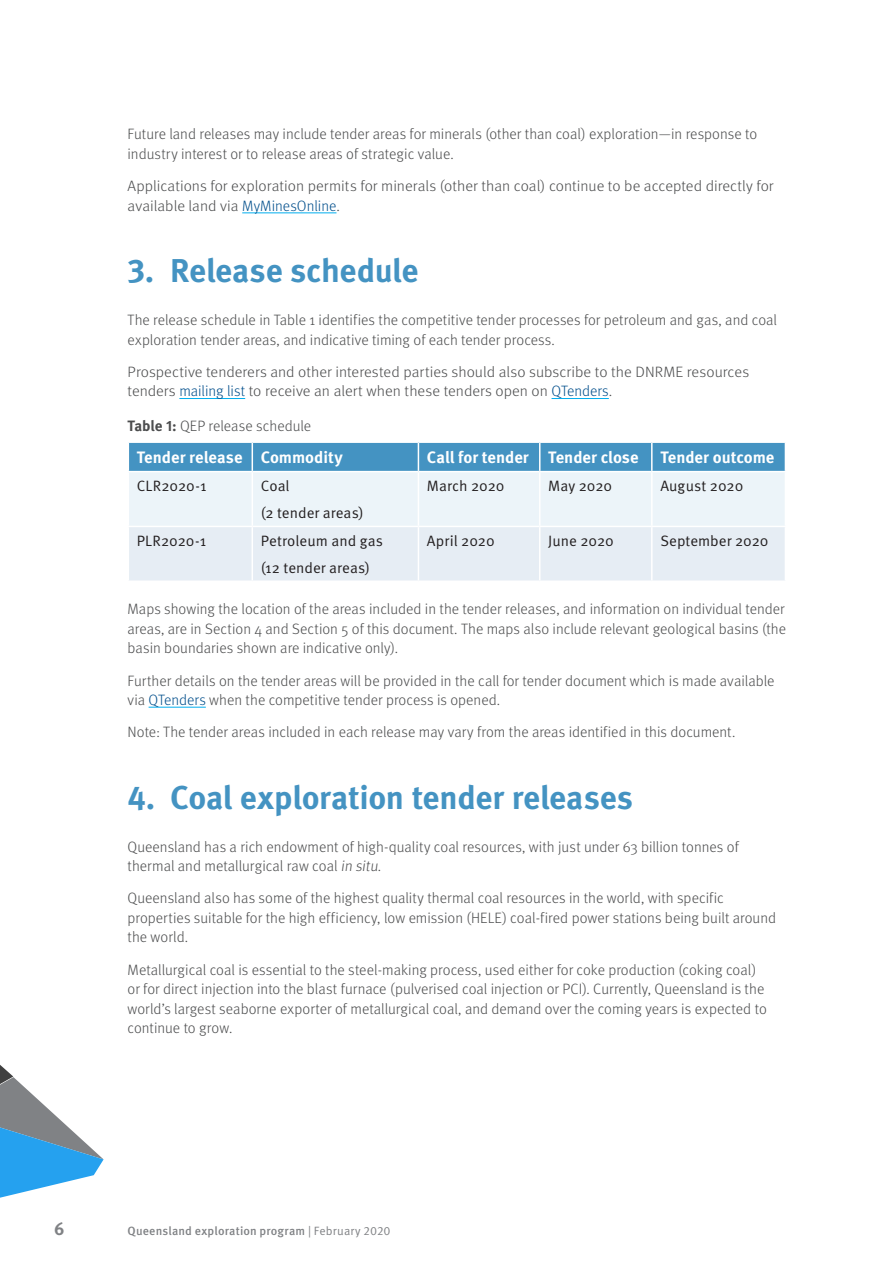
<style>
.page{position:relative;width:893px;height:1263px;background:#fff}
.page>*{position:absolute;margin:0;border:0;box-sizing:border-box;transform-origin:0 0}
.h01_num{font:700 33px "Meta OT";letter-spacing:-.01em;color:#4493c2}
.t1{font:700 18px "Meta OT";color:#808285}
.tableHead{font:700 16.5px "Meta OT";letter-spacing:-.005em;color:#fff}
.body{font:300 15px/19.5px "Meta";color:#4b4c4d}
.body-2{font:300 15px/19.5px "Meta";color:#4b4c4d;scale:1.05 1}
.t2{font:15px "Meta OT";color:#231f20}
.t3{font:500 12px "Meta OT";letter-spacing:.015em;color:#808285}
.s1{color:#004e8b}
.s2{font-family:"Meta OT";font-weight:700}
.s3{font-weight:400}
</style>
<div class="page">
<svg style="left:0;top:1065px;width:104px;height:133px"></svg>
<hr style="left:242px;top:213px;width:94px;height:1px;background:#00aeef">
<hr style="left:179px;top:398px;width:66px;height:1px;background:#00aeef">
<hr style="left:551px;top:398px;width:58px;height:1px;background:#00aeef">
<hr style="left:149px;top:707px;width:57px;height:1px;background:#00aeef">
<svg style="left:128px;top:442px;width:658px;height:138px;background:#c7ddeb"></svg>
<hr style="left:128px;top:471px;width:124px;height:1px;background:#fff">
<hr style="left:252px;top:471px;width:166px;height:1px;background:#fff">
<hr style="left:418px;top:471px;width:122px;height:1px;background:#fff">
<hr style="left:540px;top:471px;width:112px;height:1px;background:#fff">
<hr style="left:652px;top:471px;width:134px;height:1px;background:#fff">
<hr style="left:128px;top:472px;width:1px;height:54px;background:#fff">
<hr style="left:252px;top:472px;width:1px;height:54px;background:#fff">
<hr style="left:418px;top:472px;width:1px;height:54px;background:#fff">
<hr style="left:539px;top:472px;width:1px;height:54px;background:#fff">
<hr style="left:651px;top:472px;width:2px;height:54px;background:#fff">
<hr style="left:785px;top:472px;width:1px;height:54px;background:#fff">
<hr style="left:128px;top:526px;width:124px;height:1px;background:#fff">
<hr style="left:128px;top:527px;width:1px;height:53px;background:#fff">
<hr style="left:252px;top:526px;width:166px;height:1px;background:#fff">
<hr style="left:252px;top:527px;width:1px;height:53px;background:#fff">
<hr style="left:418px;top:526px;width:122px;height:1px;background:#fff">
<hr style="left:418px;top:527px;width:1px;height:53px;background:#fff">
<hr style="left:540px;top:526px;width:112px;height:1px;background:#fff">
<hr style="left:539px;top:527px;width:1px;height:53px;background:#fff">
<hr style="left:652px;top:526px;width:134px;height:1px;background:#fff">
<hr style="left:651px;top:527px;width:2px;height:53px;background:#fff">
<hr style="left:785px;top:527px;width:1px;height:53px;background:#fff">
<p class="body" style="left:128px;top:124px;width:631px">Future land releases may include tender areas for minerals (other than coal) exploration—in response to industry interest or to release areas of strategic value.</p>
<p class="body-2" style="left:128px;top:176px;width:617px">Applications for exploration permits for minerals (other than coal) continue to be accepted directly for available land via <span class="s1">MyMinesOnline</span>.</p>
<h2 class="h01_num" style="left:128px;top:250px;width:292px">3. Release schedule</h2>
<p class="body" style="left:128px;top:310px;width:651px">The release schedule in Table 1 identifies the competitive tender processes for petroleum and gas, and coal exploration tender areas, and indicative timing of each tender process.</p>
<p class="body-2" style="left:128px;top:362px;width:593px">Prospective tenderers and other interested parties should also subscribe to the DNRME resources tenders <span class="s1">mailing list</span> to receive an alert when these tenders open on <span class="s1">QTenders</span>.</p>
<p class="body" style="left:128px;top:416px;width:185px"><span class="s2">Table 1:</span> QEP release schedule</p>
<p class="tableHead" style="left:137px;top:447px;width:107px">Tender release</p>
<p class="tableHead" style="left:261px;top:447px;width:83px">Commodity</p>
<p class="tableHead" style="left:427px;top:447px;width:103px">Call for tender</p>
<p class="tableHead" style="left:548px;top:447px;width:92px">Tender close</p>
<p class="tableHead" style="left:660px;top:447px;width:116px">Tender outcome</p>
<p class="t2" style="left:137px;top:477px;width:71px">CLR2020-1</p>
<p class="t2" style="left:261px;top:477px;width:30px">Coal</p>
<p class="t2" style="left:261px;top:504px;width:104px">(2 tender areas)</p>
<p class="t2" style="left:427px;top:477px;width:79px">March 2020</p>
<p class="t2" style="left:548px;top:477px;width:65px">May 2020</p>
<p class="t2" style="left:660px;top:477px;width:85px">August 2020</p>
<p class="t2" style="left:137px;top:532px;width:71px">PLR2020-1</p>
<p class="t2" style="left:261px;top:532px;width:124px">Petroleum and gas</p>
<p class="t2" style="left:261px;top:558px;width:111px">(12 tender areas)</p>
<p class="t2" style="left:427px;top:532px;width:69px">April 2020</p>
<p class="t2" style="left:548px;top:532px;width:67px">June 2020</p>
<p class="t2" style="left:660px;top:532px;width:110px">September 2020</p>
<p class="body" style="left:128px;top:599px;width:660px;text-align:justify">Maps showing the location of the areas included in the tender releases, and information on individual tender areas, are in Section 4 and Section 5 of this document. The maps also include relevant geological basins (the basin boundaries shown are indicative only).</p>
<p class="body" style="left:128px;top:670px;width:648px">Further details on the tender areas will be provided in the call for tender document which is made available via <span class="s1">QTenders</span> when the competitive tender process is opened.</p>
<p class="body" style="left:128px;top:722px;width:609px">Note: The tender areas included in each release may vary from the areas identified in this document.</p>
<h2 class="h01_num" style="left:128px;top:776px;width:507px">4. Coal exploration tender releases</h2>
<p class="body" style="left:128px;top:837px;width:613px">Queensland has a rich endowment of high-quality coal resources, with just under 63 billion tonnes of thermal and metallurgical raw coal in situ.</p>
<p class="body" style="left:128px;top:888px;width:650px">Queensland also has some of the highest quality thermal coal resources in the world, with specific properties suitable for the high efficiency, low emission (HELE) coal-fired power stations being built around the world.</p>
<p class="body" style="left:128px;top:960px;width:641px">Metallurgical coal is essential to the steel-making process, used either for coke production (coking coal) or for direct injection into the blast furnace (pulverised coal injection or PCI). Currently, Queensland is the world’s largest seaborne exporter of metallurgical coal, and demand over the coming years is expected to continue to grow.</p>
<p class="t1" style="left:54px;top:1217px;width:12px">6</p>
<p class="t3" style="left:128px;top:1224px;width:265px">Queensland exploration program <span class="s3">| February 2020</span></p>
</div>
